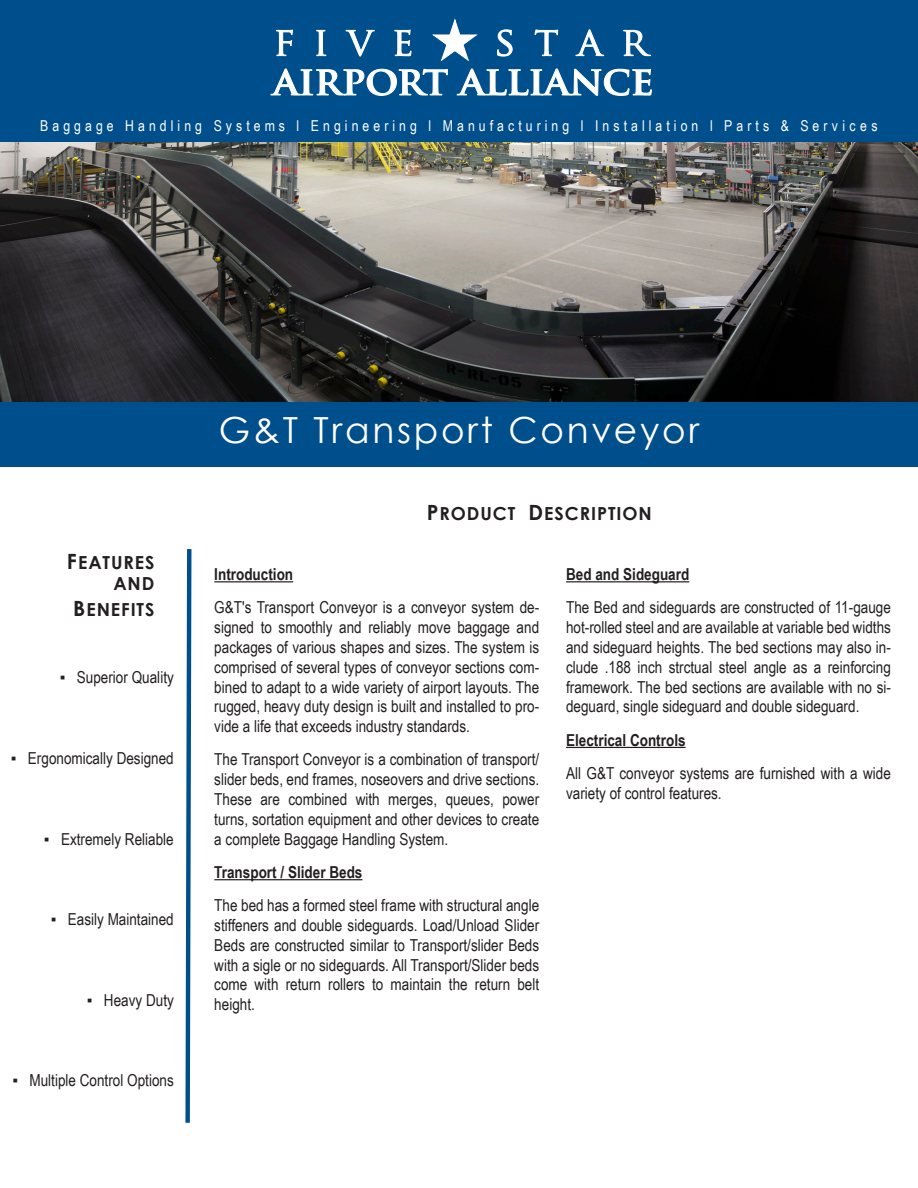
<style>
.page{position:relative;width:918px;height:1188px;background:#fff}
.page>*{position:absolute;margin:0;border:0;box-sizing:border-box;transform-origin:0 0}
.t1{font:36px "Century Gothic";letter-spacing:.075em;color:#fff}
.t2{font:700 18px "Century Gothic";letter-spacing:.05em;color:#231f20}
.t3{font:16.5px/19.8px "Arial Narrow";color:#231f20;text-align:justify}
.t4{font:700 16.5px "Arial Narrow";color:#231f20}
.t5{font:15px "Arial Narrow";letter-spacing:.27em;color:#fff}
.s1{font-size:21px}
.s2{font-family:"Arial"}
</style>
<div class="page">
<div style="left:0;top:0;width:918px;height:142px;background:#004f8d"></div>
<svg style="left:270px;top:18px;width:382px;height:78px"></svg>
<svg style="left:185px;top:549px;width:7px;height:574px"></svg>
<hr style="left:214px;top:581px;width:79px;height:1px;background:#231f20">
<hr style="left:214px;top:879px;width:148px;height:1px;background:#231f20">
<div style="left:0;top:402px;width:918px;height:65px;background:#004f8d"></div>
<hr style="left:566px;top:581px;width:123px;height:1px;background:#231f20">
<hr style="left:566px;top:747px;width:120px;height:1px;background:#231f20">
<img style="left:0;top:142px;width:918px;height:260px">
<p class="t5" style="left:40px;top:115px;width:839px">Baggage Handling Systems l Engineering l Manufacturing l Installation l Parts &amp; Services</p>
<p class="t1" style="left:219px;top:405px;width:482px">G&amp;T Transport Conveyor</p>
<p class="t2" style="left:67px;top:549px;width:89px"><span class="s1">F</span>EATURES</p>
<p class="t2" style="left:113px;top:570px;width:43px">AND</p>
<p class="t2" style="left:73px;top:595px;width:83px"><span class="s1">B</span>ENEFITS</p>
<p class="t3" style="left:60px;top:667px;width:116px"><span class="s2">▪</span> Superior Quality</p>
<p class="t3" style="left:11px;top:748px;width:165px">▪ Ergonomically Designed</p>
<p class="t3" style="left:44px;top:828px;width:131px">▪ Extremely Reliable</p>
<p class="t3" style="left:51px;top:909px;width:125px">▪ Easily Maintained</p>
<p class="t3" style="left:87px;top:989px;width:89px">▪ Heavy Duty</p>
<p class="t3" style="left:12px;top:1070px;width:163px">▪ Multiple Control Options</p>
<p class="t2" style="left:427px;top:500px;width:227px"><span class="s1">P</span>RODUCT <span class="s1">D</span>ESCRIPTION</p>
<p class="t4" style="left:214px;top:562px;width:80px">Introduction</p>
<p class="t3" style="left:214px;top:597px;width:326px">G&amp;T's Transport Conveyor is a conveyor system de&shy;signed to smoothly and reliably move baggage and packages of various shapes and sizes. The system is comprised of several types of conveyor sections com&shy;bined to adapt to a wide variety of airport layouts. The rugged, heavy duty design is built and installed to pro&shy;vide a life that exceeds industry standards.</p>
<p class="t3" style="left:214px;top:749px;width:326px">The Transport Conveyor is a combination of transport/ slider beds, end frames, noseovers and drive sections.<br>These are combined with merges, queues, power turns, sortation equipment and other devices to create a complete Baggage Handling System.</p>
<p class="t4" style="left:214px;top:860px;width:150px">Transport / Slider Beds</p>
<p class="t3" style="left:214px;top:895px;width:326px">The bed has a formed steel frame with structural angle stiffeners and double sideguards. Load/Unload Slider Beds are constructed similar to Transport/slider Beds with a sigle or no sideguards. All Transport/Slider beds come with return rollers to maintain the return belt height.</p>
<p class="t4" style="left:566px;top:562px;width:125px">Bed and Sideguard</p>
<p class="t3" style="left:566px;top:597px;width:326px">The Bed and sideguards are constructed of 11-gauge hot-rolled steel and are available at variable bed widths and sideguard heights. The bed sections may also in&shy;clude .188 inch strctual steel angle as a reinforcing framework. The bed sections are available with no si&shy;deguard, single sideguard and double sideguard.</p>
<p class="t4" style="left:566px;top:727px;width:121px">Electrical Controls</p>
<p class="t3" style="left:566px;top:763px;width:326px">All G&amp;T conveyor systems are furnished with a wide variety of control features.</p>
</div>
